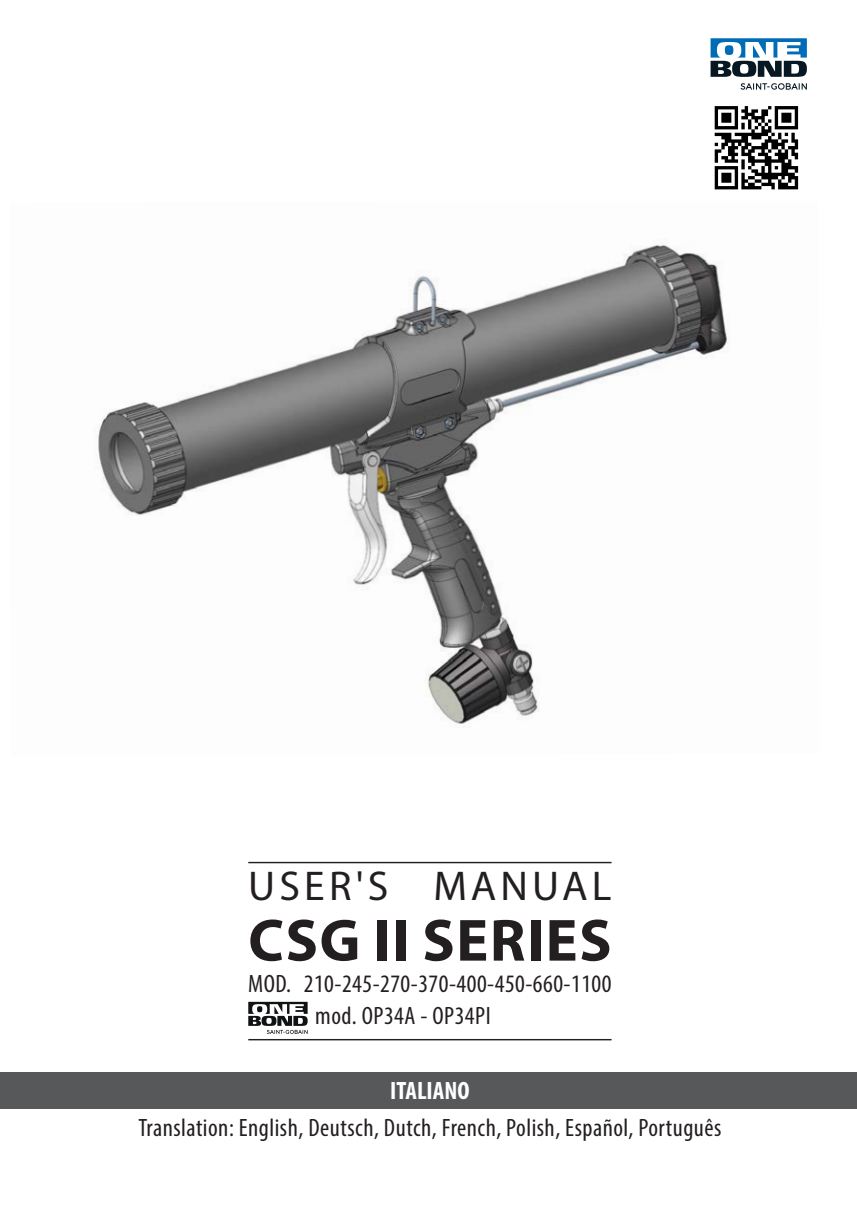
<style>
.page{position:relative;width:857px;height:1225px;background:#fff}
.page>*{position:absolute;margin:0;border:0;box-sizing:border-box;transform-origin:0 0}
.t1{font:700 60px "Myriad Pro";letter-spacing:.025em;color:#231f20}
.t2{font:41.8px "Myriad Pro";letter-spacing:.1em;color:#231f20}
.t3{font:condensed 25.2px/31.6px "Myriad Pro";letter-spacing:.02em;color:#231f20}
.t4{font:700 condensed 25.2px "Myriad Pro";color:#fff}
</style>
<div class="page">
<div style="left:1px;top:1072px;width:855px;height:37px;background:#57585a"></div>
<hr style="left:248px;top:862px;width:363px;height:1px;background:#231f20">
<hr style="left:248px;top:1039px;width:363px;height:1px;background:#231f20">
<img style="left:98px;top:244px;width:629px;height:480px">
<svg style="left:248px;top:1001px;width:59px;height:33px"></svg>
<svg style="left:714px;top:106px;width:85px;height:84px"></svg>
<svg style="left:740px;top:83px;width:66px;height:7px"></svg>
<svg style="left:710px;top:38px;width:96px;height:39px"></svg>
<h2 class="t2" style="left:248px;top:860px;width:364px">USER'S MANUAL</h2>
<h1 class="t1" style="left:248px;top:901px;width:364px">CSG II SERIES</h1>
<p class="t3" style="left:315px;top:968px;width:297px;text-indent:-67px">MOD. 210-245-270-370-400-450-660-1100 mod. OP34A - OP34PI</p>
<p class="t4" style="left:390px;top:1075px;width:81px">ITALIANO</p>
<p class="t3" style="left:138px;top:1112px;width:584px">Translation: English, Deutsch, Dutch, French, Polish, Español, Português</p>
</div>
